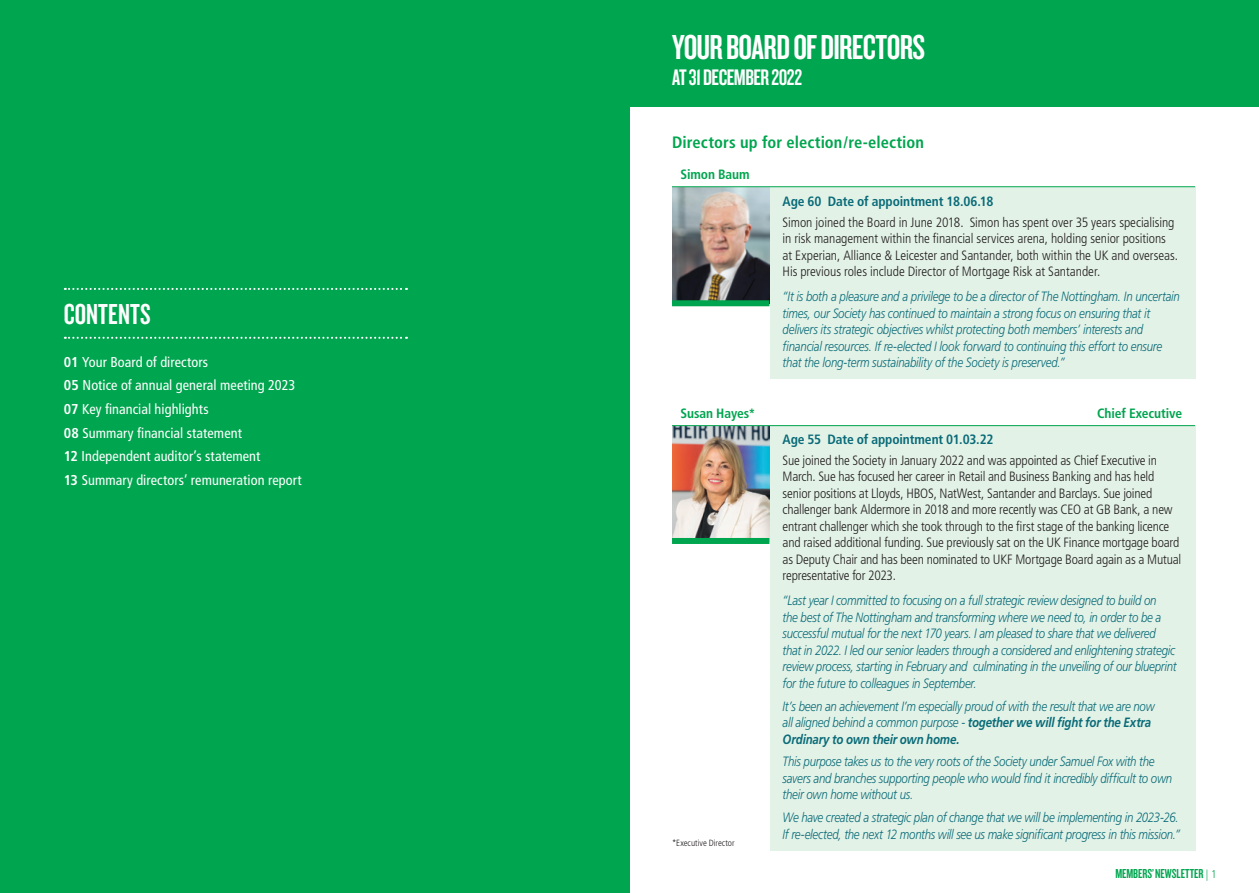
<style>
.page{position:relative;width:1259px;height:893px;background:#fff}
.page>*{position:absolute;margin:0;border:0;box-sizing:border-box;transform-origin:0 0}
.NBS_Main_Heading{font:36px "Knockout 48 Featherweight";letter-spacing:-.02em;color:#fff}
.t1{font:30px "Knockout 48 Featherweight";letter-spacing:.005em;color:#fff}
.NBS_Main_Heading-2{font:23.4px "Knockout 48 Featherweight";letter-spacing:-.02em;color:#fff}
.Sub_Head_NEW{font:700 condensed 16.5px "Frutiger";letter-spacing:.005em;color:#00a54f}
.t2{font:condensed 14.25px "Frutiger";letter-spacing:.005em;color:#fff}
.NBS_Body_Copy{font:italic 300 13.5px/16.5px "Frutiger";letter-spacing:-.02em;color:#096b78;scale:.85 1}
.NBS_Body_Copy-2{font:300 condensed 13.5px/16.5px "Frutiger";letter-spacing:-.01em;color:#231f20}
.NBS_Body_Copy-3{font:700 condensed 13.5px "Frutiger";letter-spacing:-.005em;color:#096b78}
.NBS_Body_Copy-4{font:700 condensed 13.5px "Frutiger";letter-spacing:-.005em;color:#00a54f}
.t3{font:13.5px "Knockout 48 Featherweight";letter-spacing:-.005em;color:#00a54f}
.NBS_Body_Copy-5{font:300 condensed 9px "Frutiger";color:#231f20}
.s1{font-weight:700}
.s2{font-family:"Frutiger";font-weight:300;font-stretch:condensed;font-size:11.25px}
</style>
<div class="page">
<div style="left:0;top:0;width:629px;height:893px;background:#00a54f"></div>
<svg style="left:65px;top:288px;width:342px;height:2px"></svg>
<svg style="left:65px;top:337px;width:342px;height:2px"></svg>
<div style="left:629px;top:0;width:630px;height:106px;background:#00a54f"></div>
<div style="left:770px;top:425px;width:425px;height:425px;background:#e3f2e7"></div>
<img style="left:672px;top:426px;width:98px;height:115px">
<hr style="left:672px;top:425px;width:523px;height:1px;background:#00a54f">
<div style="left:672px;top:538px;width:97px;height:6px;background:#00a54f"></div>
<img style="left:672px;top:187px;width:98px;height:116px">
<div style="left:770px;top:187px;width:425px;height:191px;background:#e3f2e7"></div>
<div style="left:672px;top:300px;width:97px;height:6px;background:#00a54f"></div>
<hr style="left:672px;top:186px;width:523px;height:1px;background:#00a54f">
<p class="t1" style="left:64px;top:296px;width:89px">CONTENTS</p>
<p class="t2" style="left:64px;top:353px;width:146px"><span class="s1">01</span> Your Board of directors</p>
<p class="t2" style="left:64px;top:377px;width:233px"><span class="s1">05</span> Notice of annual general meeting 2023</p>
<p class="t2" style="left:64px;top:401px;width:146px"><span class="s1">07</span> Key financial highlights</p>
<p class="t2" style="left:64px;top:424px;width:180px"><span class="s1">08</span> Summary financial statement</p>
<p class="t2" style="left:64px;top:448px;width:198px"><span class="s1">12</span> Independent auditor’s statement</p>
<p class="t2" style="left:64px;top:472px;width:239px"><span class="s1">13</span> Summary directors’ remuneration report</p>
<p class="NBS_Main_Heading" style="left:672px;top:25px;width:255px">YOUR BOARD OF DIRECTORS</p>
<p class="NBS_Main_Heading-2" style="left:672px;top:63px;width:132px">AT 31 DECEMBER 2022</p>
<p class="Sub_Head_NEW" style="left:672px;top:133px;width:253px">Directors up for election/re-election</p>
<p class="NBS_Body_Copy-4" style="left:680px;top:167px;width:71px">Simon Baum</p>
<p class="NBS_Body_Copy-3" style="left:782px;top:193px;width:212px">Age 60 Date of appointment 18.06.18</p>
<p class="NBS_Body_Copy-2" style="left:782px;top:214px;width:397px">Simon joined the Board in June 2018. Simon has spent over 35 years specialising in risk management within the financial services arena, holding senior positions at Experian, Alliance &amp; Leicester and Santander, both within the UK and overseas.<br>His previous roles include Director of Mortgage Risk at Santander.</p>
<p class="NBS_Body_Copy" style="left:782px;top:288px;width:469px">“It is both a pleasure and a privilege to be a director of The Nottingham. In uncertain times, our Society has continued to maintain a strong focus on ensuring that it delivers its strategic objectives whilst protecting both members’ interests and financial resources. If re-elected I look forward to continuing this effort to ensure that the long-term sustainability of the Society is preserved.”</p>
<p class="NBS_Body_Copy-4" style="left:680px;top:405px;width:76px">Susan Hayes*</p>
<p class="NBS_Body_Copy-4" style="left:1097px;top:405px;width:86px">Chief Executive</p>
<p class="NBS_Body_Copy-5" style="left:672px;top:838px;width:64px">*Executive Director</p>
<p class="NBS_Body_Copy-3" style="left:782px;top:431px;width:212px">Age 55 Date of appointment 01.03.22</p>
<p class="NBS_Body_Copy-2" style="left:782px;top:452px;width:400px">Sue joined the Society in January 2022 and was appointed as Chief Executive in March. Sue has focused her career in Retail and Business Banking and has held senior positions at Lloyds, HBOS, NatWest, Santander and Barclays. Sue joined challenger bank Aldermore in 2018 and more recently was CEO at GB Bank, a new entrant challenger which she took through to the first stage of the banking licence and raised additional funding. Sue previously sat on the UK Finance mortgage board as Deputy Chair and has been nominated to UKF Mortgage Board again as a Mutual representative for 2023.</p>
<p class="NBS_Body_Copy" style="left:782px;top:592px;width:465px">“Last year I committed to focusing on a full strategic review designed to build on<br>the best of The Nottingham and transforming where we need to, in order to be a successful mutual for the next 170 years. I am pleased to share that we delivered that in 2022. I led our senior leaders through a considered and enlightening strategic review process, starting in February and culminating in the unveiling of our blueprint for the future to colleagues in September.</p>
<p class="NBS_Body_Copy" style="left:782px;top:697px;width:439px">It’s been an achievement I’m especially proud of with the result that we are now all aligned behind a common purpose - <span class="s1">together we will fight for the Extra<br>Ordinary to own their own home.</span></p>
<p class="NBS_Body_Copy" style="left:782px;top:753px;width:460px">This purpose takes us to the very roots of the Society under Samuel Fox with the savers and branches supporting people who would find it incredibly difficult to own their own home without us.</p>
<p class="NBS_Body_Copy" style="left:782px;top:809px;width:469px">We have created a strategic plan of change that we will be implementing in 2023-26.<br>If re-elected, the next 12 months will see us make significant progress in this mission.”</p>
<p class="t3" style="left:1115px;top:865px;width:102px">MEMBERS’ NEWSLETTER <span class="s2">| 1</span></p>
</div>
